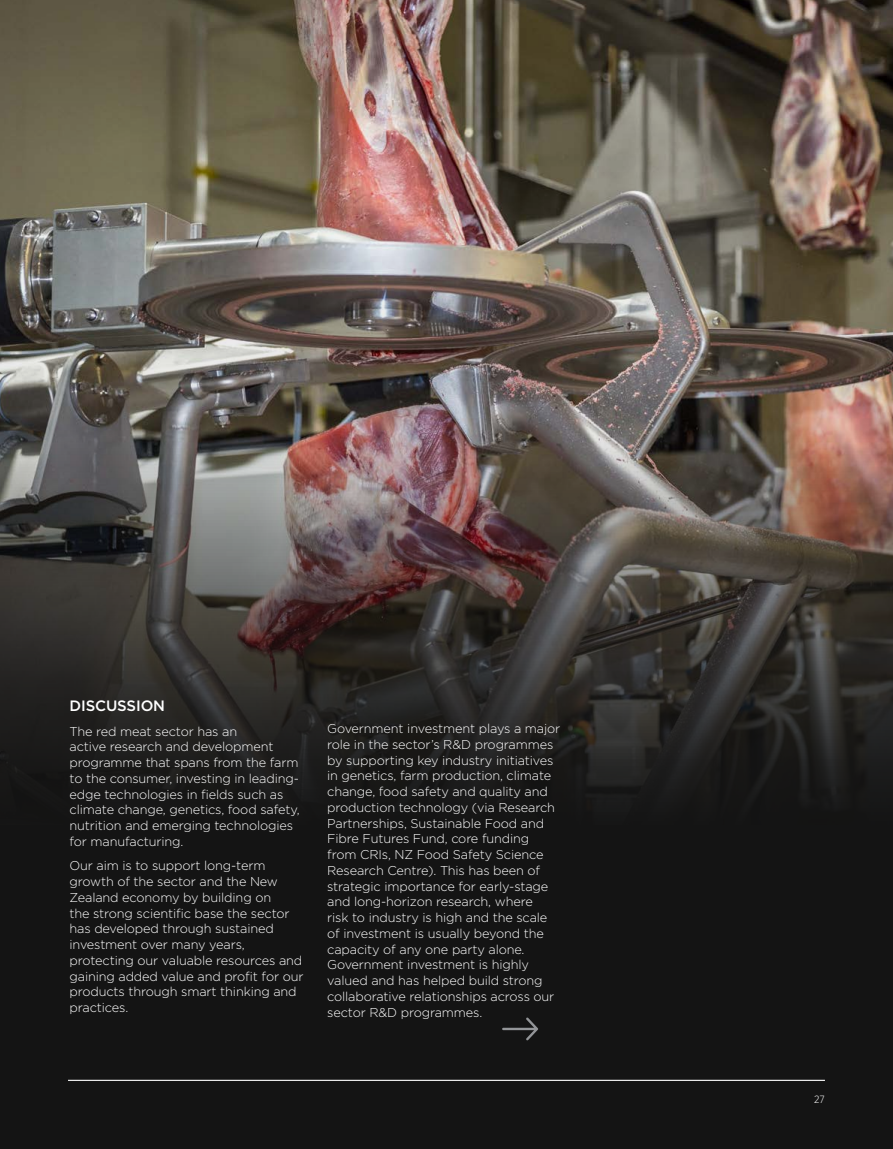
<style>
.page{position:relative;width:893px;height:1149px;background:#fff}
.page>*{position:absolute;margin:0;border:0;box-sizing:border-box;transform-origin:0 0}
.t1{font:500 15px "Gotham";letter-spacing:-.01em;color:#fff}
.t2{font:300 12.75px/15.8px "Gotham";letter-spacing:-.01em;color:#fff}
.t3{font:300 10.5px "Gotham Narrow";color:#fff}
</style>
<div class="page">
<div style="left:0;top:0;width:893px;height:1148px;background:#141414"></div>
<img style="left:0;top:0;width:893px;height:795px">
<svg style="left:502px;top:1017px;width:36px;height:23px"></svg>
<hr style="left:68px;top:1079px;width:757px;height:1px;background:#fff">
<p class="t1" style="left:70px;top:696px;width:97px">DISCUSSION</p>
<p class="t2" style="left:70px;top:722px;width:232px">The red meat sector has an<br>active research and development programme that spans from the farm to the consumer, investing in leading&shy;edge technologies in fields such as climate change, genetics, food safety, nutrition and emerging technologies for manufacturing.</p>
<p class="t2" style="left:70px;top:857px;width:235px">Our aim is to support long-term growth of the sector and the New<br>Zealand economy by building on<br>the strong scientific base the sector has developed through sustained investment over many years, protecting our valuable resources and gaining added value and profit for our products through smart thinking and practices.</p>
<p class="t2" style="left:327px;top:720px;width:235px">Government investment plays a major role in the sector’s R&amp;D programmes by supporting key industry initiatives in genetics, farm production, climate change, food safety and quality and production technology (via Research Partnerships, Sustainable Food and Fibre Futures Fund, core funding from CRIs, NZ Food Safety Science Research Centre). This has been of strategic importance for early-stage and long-horizon research, where<br>risk to industry is high and the scale of investment is usually beyond the capacity of any one party alone.<br>Government investment is highly valued and has helped build strong collaborative relationships across our sector R&amp;D programmes.</p>
<p class="t3" style="left:814px;top:1092px;width:12px">27</p>
</div>
